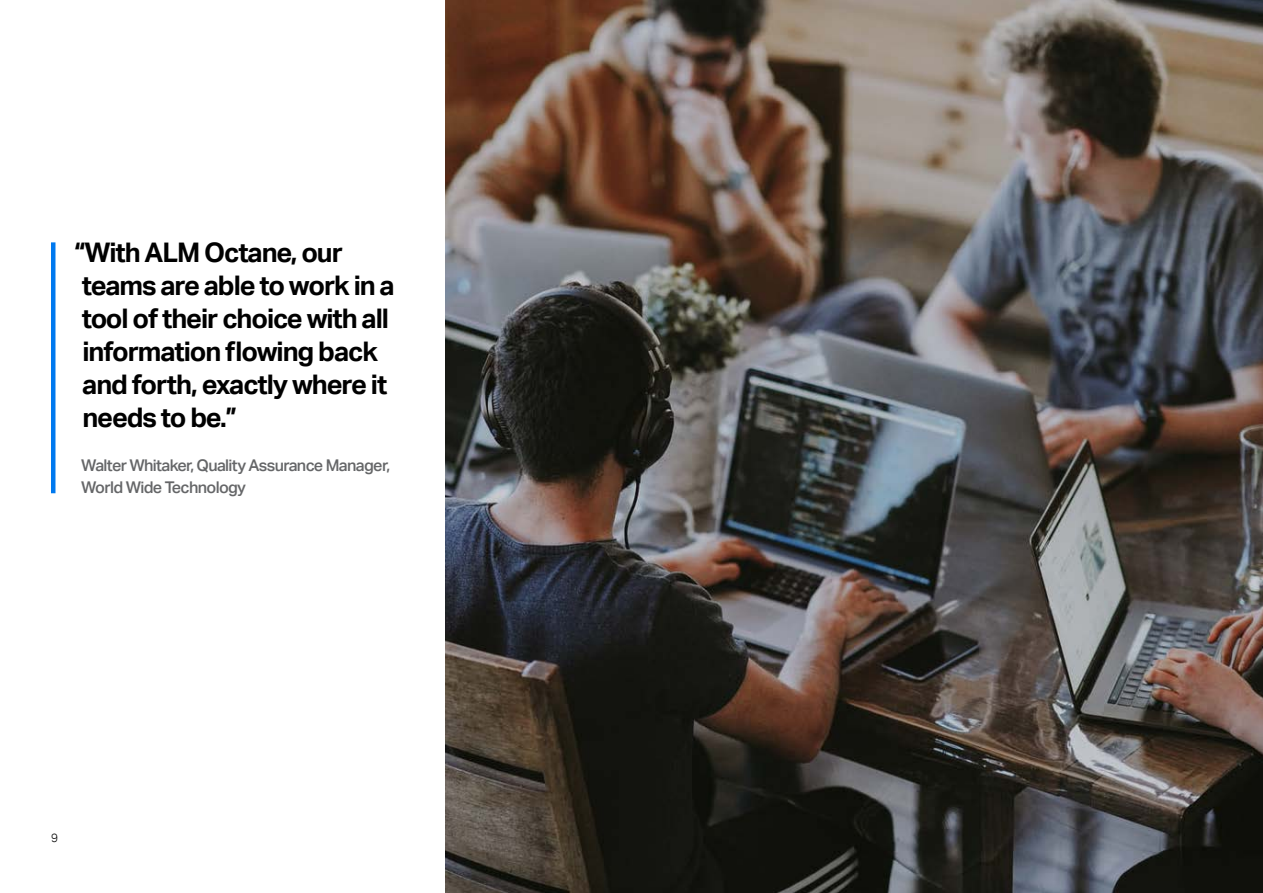
<style>
.page{position:relative;width:1263px;height:893px;background:#fff}
.page>*{position:absolute;margin:0;border:0;box-sizing:border-box;transform-origin:0 0}
.t1{font:700 27px/33px "Aktiv Grotesk";letter-spacing:-.04em;color:#000}
.t2{font:500 16.2px/22.6px "Aktiv Grotesk";letter-spacing:-.04em;color:#656668}
.t3{font:300 12px "Aktiv Grotesk";color:#000}
</style>
<div class="page">
<hr style="left:51px;top:242px;width:4px;height:251px;background:#0079ef">
<img style="left:445px;top:0;width:818px;height:893px">
<p class="t1" style="left:74px;top:236px;width:322px">“With ALM Octane, our teams are able to work in a tool of their choice with all information flowing back and forth, exactly where it needs to be.”</p>
<p class="t2" style="left:81px;top:454px;width:310px">Walter Whitaker, Quality Assurance Manager,<br>World Wide Technology</p>
<p class="t3" style="left:51px;top:831px;width:9px">9</p>
</div>
